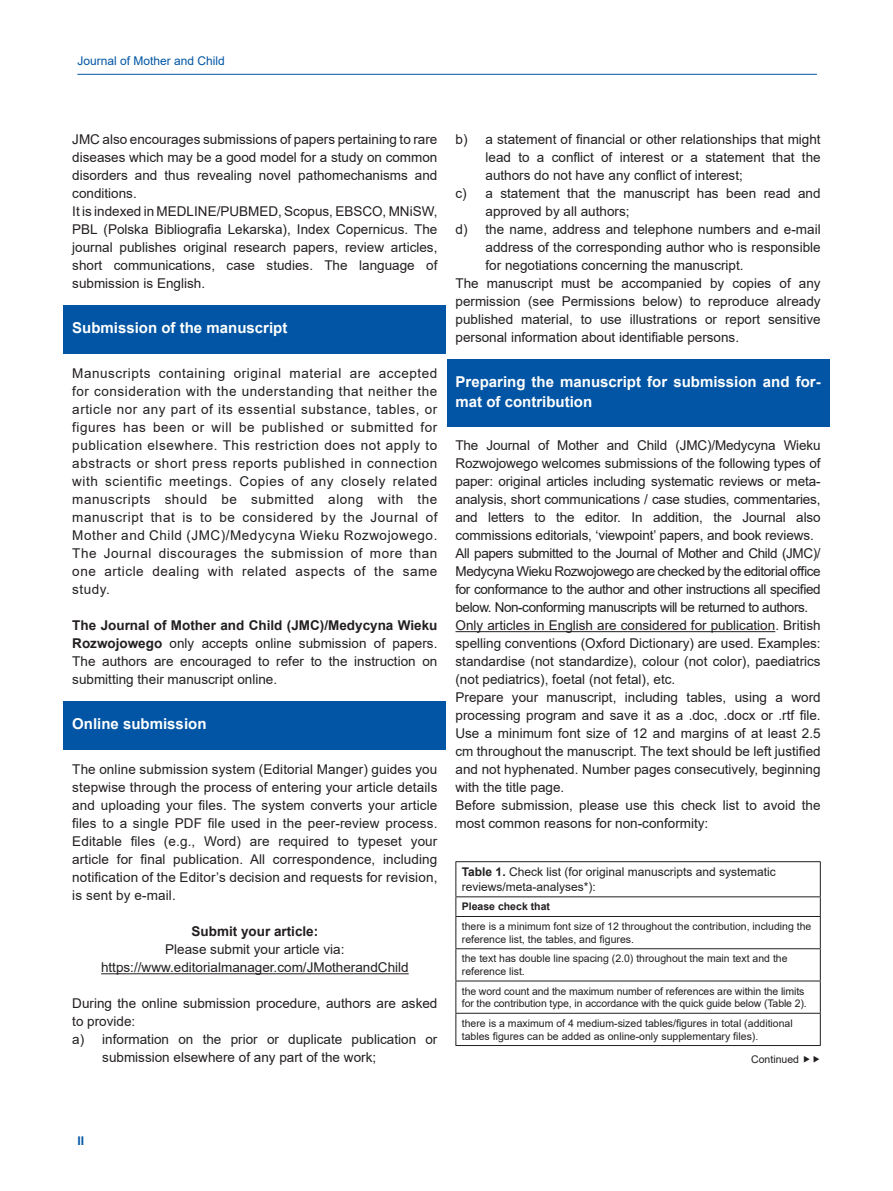
<style>
.page{position:relative;width:893px;height:1191px;background:#fff}
.page>*{position:absolute;margin:0;border:0;box-sizing:border-box;transform-origin:0 0}
.t1{font:700 15px/19.5px "Arial";color:#fff}
.t2{font:13.5px/18px "Arial";color:#231f20;text-align:justify}
.t3{font:700 13.5px "Arial";color:#231f20}
.t4{font:12px/14.4px "Arial";color:#231f20}
.t5{font:12px "Arial";color:#0155a4}
.t6{font:700 12px "Arial";color:#0155a4}
.t7{font:10.5px/12.6px "Arial";color:#231f20}
.t8{font:700 10.5px "Arial";color:#231f20}
.s1{font-weight:700}
</style>
<div class="page">
<hr style="left:77px;top:74px;width:740px;height:1px;background:#0155a4">
<div style="left:64px;top:305px;width:382px;height:48px;background:#0155a4"></div>
<div style="left:64px;top:701px;width:382px;height:48px;background:#0155a4"></div>
<hr style="left:101px;top:973px;width:308px;height:1px;background:#231f20">
<div style="left:447px;top:359px;width:382px;height:68px;background:#0155a4"></div>
<hr style="left:455px;top:631px;width:320px;height:1px;background:#231f20">
<hr style="left:455px;top:861px;width:366px;height:1px;background:#231f20">
<hr style="left:455px;top:862px;width:1px;height:34px;background:#231f20">
<hr style="left:820px;top:862px;width:1px;height:34px;background:#231f20">
<hr style="left:455px;top:896px;width:366px;height:1px;background:#231f20">
<svg style="left:455px;top:897px;width:1px;height:19px"></svg>
<svg style="left:820px;top:897px;width:1px;height:19px"></svg>
<hr style="left:455px;top:916px;width:366px;height:1px;background:#231f20">
<hr style="left:455px;top:917px;width:1px;height:31px;background:#231f20">
<hr style="left:820px;top:917px;width:1px;height:31px;background:#231f20">
<hr style="left:455px;top:948px;width:366px;height:1px;background:#231f20">
<hr style="left:455px;top:949px;width:1px;height:31px;background:#231f20">
<hr style="left:820px;top:949px;width:1px;height:31px;background:#231f20">
<hr style="left:455px;top:980px;width:366px;height:1px;background:#231f20">
<hr style="left:455px;top:981px;width:1px;height:32px;background:#231f20">
<hr style="left:820px;top:981px;width:1px;height:32px;background:#231f20">
<hr style="left:455px;top:1013px;width:366px;height:1px;background:#231f20">
<hr style="left:455px;top:1013px;width:1px;height:32px;background:#231f20">
<hr style="left:820px;top:1013px;width:1px;height:32px;background:#231f20">
<hr style="left:455px;top:1045px;width:366px;height:1px;background:#231f20">
<p class="t5" style="left:77px;top:53px;width:149px">Journal of Mother and Child</p>
<p class="t2" style="left:72px;top:130px;width:367px;text-align:left">JMC also encourages submissions of papers pertaining to rare diseases which may be a good model for a study on common disorders and thus revealing novel pathomechanisms and conditions.<br>It is indexed in MEDLINE/PUBMED, Scopus, EBSCO, MNiSW, PBL (Polska Bibliografia Lekarska), Index Copernicus. The journal publishes original research papers, review articles, short communications, case studies. The language of submission is English.</p>
<p class="t1" style="left:72px;top:318px;width:217px">Submission of the manuscript</p>
<p class="t2" style="left:72px;top:364px;width:367px">Manuscripts containing original material are accepted for consideration with the understanding that neither the article nor any part of its essential substance, tables, or figures has been or will be published or submitted for publication elsewhere. This restriction does not apply to abstracts or short press reports published in connection with scientific meetings. Copies of any closely related manuscripts should be submitted along with the manuscript that is to be considered by the Journal of Mother and Child (JMC)/Medycyna Wieku Rozwojowego.<br>The Journal discourages the submission of more than one article dealing with related aspects of the same study.</p>
<p class="t2" style="left:72px;top:616px;width:367px"><span class="s1">The Journal of Mother and Child (JMC)/Medycyna Wieku Rozwojowego</span> only accepts online submission of papers.<br>The authors are encouraged to refer to the instruction on submitting their manuscript online.</p>
<p class="t1" style="left:72px;top:714px;width:136px">Online submission</p>
<p class="t2" style="left:72px;top:760px;width:367px">The online submission system (Editorial Manger) guides you stepwise through the process of entering your article details and uploading your files. The system converts your article files to a single PDF file used in the peer-review process.<br>Editable files (e.g., Word) are required to typeset your article for final publication. All correspondence, including notification of the Editor’s decision and requests for revision, is sent by e-mail.</p>
<p class="t3" style="left:191px;top:922px;width:128px">Submit your article:</p>
<p class="t2" style="left:101px;top:940px;width:309px;text-align:center">Please submit your article via: https://www.editorialmanager.com/JMotherandChild</p>
<p class="t2" style="left:72px;top:994px;width:367px">During the online submission procedure, authors are asked</p>
<p class="t2" style="left:72px;top:1012px;width:65px">to provide:</p>
<p class="t2" style="left:72px;top:1030px;width:367px">a) information on the prior or duplicate publication or</p>
<p class="t2" style="left:102px;top:1048px;width:275px">submission elsewhere of any part of the work;</p>
<p class="t2" style="left:455px;top:130px;width:367px">b) a statement of financial or other relationships that might</p>
<p class="t2" style="left:485px;top:148px;width:337px">lead to a conflict of interest or a statement that the</p>
<p class="t2" style="left:485px;top:166px;width:259px">authors do not have any conflict of interest;</p>
<p class="t2" style="left:455px;top:184px;width:367px">c) a statement that the manuscript has been read and</p>
<p class="t2" style="left:485px;top:202px;width:146px">approved by all authors;</p>
<p class="t2" style="left:455px;top:220px;width:367px">d) the name, address and telephone numbers and e-mail</p>
<p class="t2" style="left:485px;top:238px;width:337px">address of the corresponding author who is responsible</p>
<p class="t2" style="left:485px;top:256px;width:260px">for negotiations concerning the manuscript.</p>
<p class="t2" style="left:455px;top:274px;width:367px">The manuscript must be accompanied by copies of any</p>
<p class="t2" style="left:455px;top:292px;width:367px">permission (see Permissions below) to reproduce already</p>
<p class="t2" style="left:455px;top:310px;width:367px">published material, to use illustrations or report sensitive</p>
<p class="t2" style="left:455px;top:328px;width:285px">personal information about identifiable persons.</p>
<p class="t1" style="left:455px;top:372px;width:367px">Preparing the manuscript for submission and for&shy;mat of contribution</p>
<p class="t2" style="left:455px;top:436px;width:367px;text-align:left">The Journal of Mother and Child (JMC)/Medycyna Wieku Rozwojowego welcomes submissions of the following types of paper: original articles including systematic reviews or meta&shy;analysis, short communications / case studies, commentaries, and letters to the editor. In addition, the Journal also commissions editorials, ‘viewpoint’ papers, and book reviews.<br>All papers submitted to the Journal of Mother and Child (JMC)/ Medycyna Wieku Rozwojowego are checked by the editorial office for conformance to the author and other instructions all specified below. Non-conforming manuscripts will be returned to authors.<br>Only articles in English are considered for publication. British spelling conventions (Oxford Dictionary) are used. Examples: standardise (not standardize), colour (not color), paediatrics (not pediatrics), foetal (not fetal), etc.<br>Prepare your manuscript, including tables, using a word processing program and save it as a .doc, .docx or .rtf file.<br>Use a minimum font size of 12 and margins of at least 2.5 cm throughout the manuscript. The text should be left justified and not hyphenated. Number pages consecutively, beginning with the title page.<br>Before submission, please use this check list to avoid the most common reasons for non-conformity:</p>
<p class="t4" style="left:462px;top:865px;width:315px"><span class="s1">Table 1.</span> Check list (for original manuscripts and systematic reviews/meta-analyses*):</p>
<p class="t8" style="left:462px;top:899px;width:90px">Please check that</p>
<p class="t7" style="left:462px;top:920px;width:351px">there is a minimum font size of 12 throughout the contribution, including the reference list, the tables, and figures.</p>
<p class="t7" style="left:462px;top:952px;width:327px">the text has double line spacing (2.0) throughout the main text and the reference list.</p>
<p class="t7" style="left:462px;top:984px;width:346px">the word count and the maximum number of references are within the limits for the contribution type, in accordance with the quick guide below (Table 2).</p>
<p class="t7" style="left:462px;top:1016px;width:332px">there is a maximum of 4 medium-sized tables/figures in total (additional tables figures can be added as online-only supplementary files).</p>
<p class="t7" style="left:751px;top:1053px;width:49px">Continued</p>
<p class="t6" style="left:78px;top:1132px;width:8px">II</p>
</div>
